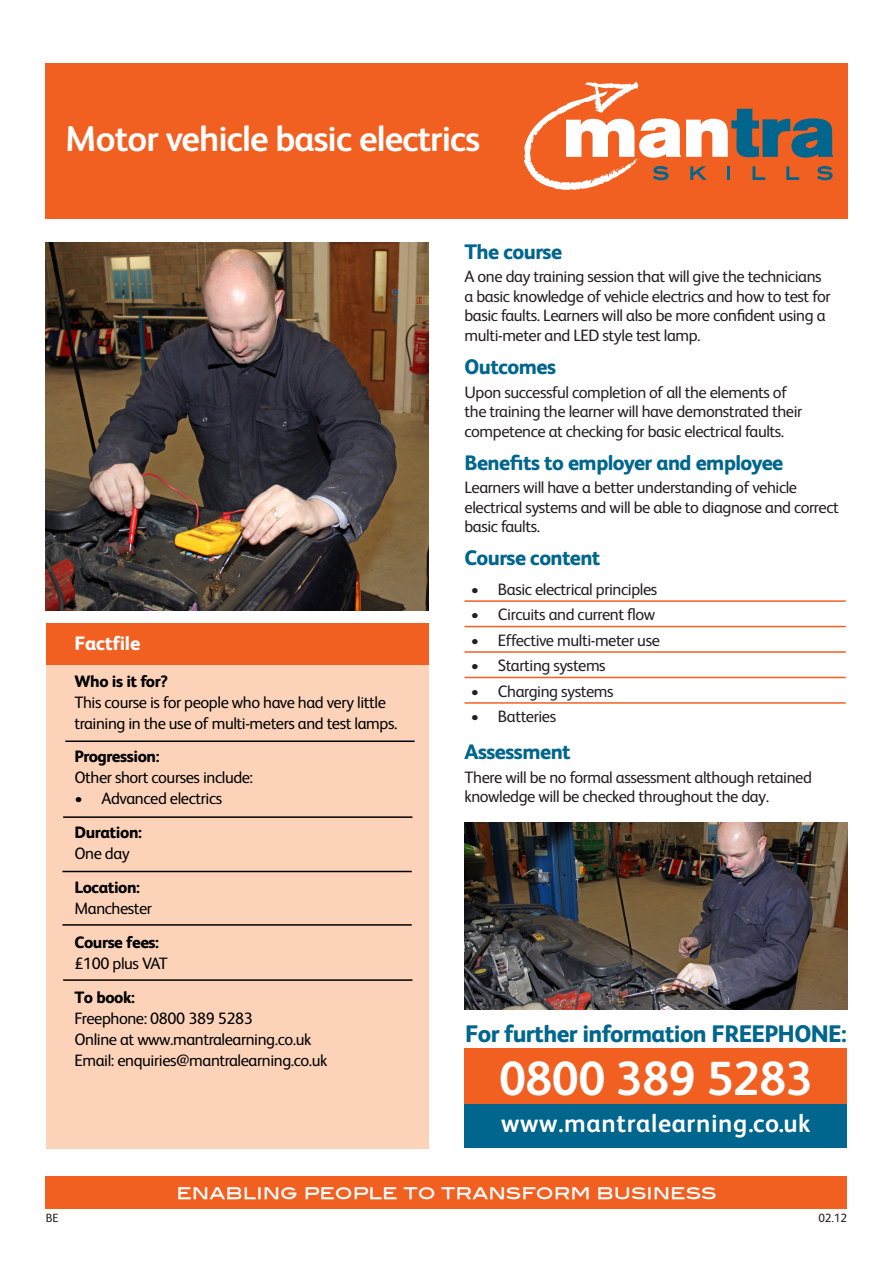
<style>
.page{position:relative;width:893px;height:1263px;background:#fff}
.page>*{position:absolute;margin:0;border:0;box-sizing:border-box;transform-origin:0 0}
.t1{font:700 48px "FS Albert";letter-spacing:-.01em;color:#fff}
.t2{font:700 36px "FS Albert";letter-spacing:-.025em;color:#fff}
.t3{font:700 25.5px "FS Albert";letter-spacing:.025em;color:#fff}
.t4{font:800 24px "FS Albert";letter-spacing:-.025em;color:#00668d}
.t5{font:800 21px "FS Albert";letter-spacing:-.025em;color:#00668d}
.t6{font:800 19.5px "FS Albert";letter-spacing:-.01em;color:#fff}
.t7{font:18.9px "Blair Md ITCTT Medium";color:#fff}
.t8{font:16.5px/19.5px "FS Albert";letter-spacing:-.025em;color:#231f20}
.t9{font:16.5px/21px "FS Albert";letter-spacing:-.025em;color:#000}
.New_Style_Sheet{font:800 16.5px "FS Albert";letter-spacing:-.025em;color:#000}
.t10{font:12px "FS Albert";color:#231f20}
.s1{font-weight:800}
</style>
<div class="page">
<div style="left:45px;top:64px;width:802px;height:155px;background:#f26021"></div>
<div style="left:46px;top:1176px;width:801px;height:33px;background:#f26021"></div>
<svg style="left:524px;top:81px;width:309px;height:109px"></svg>
<hr style="left:464px;top:600px;width:382px;height:2px;background:#f26021">
<hr style="left:464px;top:626px;width:382px;height:1px;background:#f26021">
<hr style="left:464px;top:651px;width:382px;height:2px;background:#f26021">
<hr style="left:464px;top:677px;width:382px;height:1px;background:#f26021">
<hr style="left:464px;top:702px;width:382px;height:2px;background:#f26021">
<div style="left:46px;top:623px;width:382px;height:525px;background:#fcd3b9"></div>
<div style="left:46px;top:623px;width:382px;height:41px;background:#f26021"></div>
<hr style="left:65px;top:740px;width:350px;height:2px;background:#000">
<hr style="left:62px;top:871px;width:350px;height:1px;background:#000">
<hr style="left:63px;top:816px;width:349px;height:2px;background:#000">
<hr style="left:62px;top:924px;width:350px;height:2px;background:#000">
<hr style="left:63px;top:979px;width:349px;height:2px;background:#000">
<div style="left:464px;top:1103px;width:383px;height:45px;background:#00668d"></div>
<div style="left:464px;top:1048px;width:383px;height:55px;background:#f26021"></div>
<img style="left:46px;top:242px;width:382px;height:368px">
<img style="left:464px;top:823px;width:383px;height:187px">
<p class="t2" style="left:65px;top:114px;width:416px">Motor vehicle basic electrics</p>
<p class="t6" style="left:74px;top:629px;width:67px">Factfile</p>
<p class="New_Style_Sheet" style="left:74px;top:669px;width:95px">Who is it for?</p>
<p class="t9" style="left:74px;top:691px;width:324px">This course is for people who have had very little training in the use of multi-meters and test lamps.</p>
<p class="t9" style="left:74px;top:745px;width:180px"><span class="s1">Progression:<br></span>Other short courses include:</p>
<p class="t9" style="left:74px;top:787px;width:149px">• Advanced electrics</p>
<p class="New_Style_Sheet" style="left:74px;top:820px;width:69px">Duration:</p>
<p class="t9" style="left:74px;top:842px;width:57px">One day</p>
<p class="New_Style_Sheet" style="left:74px;top:875px;width:67px">Location:</p>
<p class="t9" style="left:74px;top:897px;width:79px">Manchester</p>
<p class="New_Style_Sheet" style="left:74px;top:930px;width:86px">Course fees:</p>
<p class="t9" style="left:74px;top:952px;width:95px">£100 plus VAT</p>
<p class="New_Style_Sheet" style="left:74px;top:985px;width:62px">To book:</p>
<p class="t9" style="left:74px;top:1006px;width:255px">Freephone: 0800 389 5283<br>Online at www.mantralearning.co.uk<br>Email: enquiries@mantralearning.co.uk</p>
<p class="t5" style="left:464px;top:236px;width:99px">The course</p>
<p class="t8" style="left:464px;top:266px;width:368px">A one day training session that will give the technicians a basic knowledge of vehicle electrics and how to test for basic faults. Learners will also be more confident using a multi-meter and LED style test lamp.</p>
<p class="t5" style="left:464px;top:351px;width:93px">Outcomes</p>
<p class="t8" style="left:464px;top:381px;width:339px">Upon successful completion of all the elements of the training the learner will have demonstrated their competence at checking for basic electrical faults.</p>
<p class="t5" style="left:464px;top:447px;width:320px">Benefits to employer and employee</p>
<p class="t8" style="left:464px;top:477px;width:376px">Learners will have a better understanding of vehicle electrical systems and will be able to diagnose and correct basic faults.</p>
<p class="t5" style="left:464px;top:543px;width:137px">Course content</p>
<p class="t8" style="left:471px;top:578px;width:188px">• Basic electrical principles</p>
<p class="t8" style="left:471px;top:604px;width:186px">• Circuits and current flow</p>
<p class="t8" style="left:471px;top:629px;width:191px">• Effective multi-meter use</p>
<p class="t8" style="left:471px;top:655px;width:136px">• Starting systems</p>
<p class="t8" style="left:471px;top:680px;width:144px">• Charging systems</p>
<p class="t8" style="left:471px;top:706px;width:87px">• Batteries</p>
<p class="t5" style="left:464px;top:736px;width:108px">Assessment</p>
<p class="t8" style="left:464px;top:766px;width:349px">There will be no formal assessment although retained knowledge will be checked throughout the day.</p>
<p class="t4" style="left:465px;top:1016px;width:383px">For further information FREEPHONE:</p>
<p class="t1" style="left:499px;top:1046px;width:315px">0800 389 5283</p>
<p class="t3" style="left:501px;top:1106px;width:311px">www.mantralearning.co.uk</p>
<p class="t7" style="left:176px;top:1176px;width:541px">ENABLING PEOPLE TO TRANSFORM BUSINESS</p>
<p class="t10" style="left:46px;top:1210px;width:14px">BE</p>
<p class="t10" style="left:818px;top:1210px;width:30px">02.12</p>
</div>
